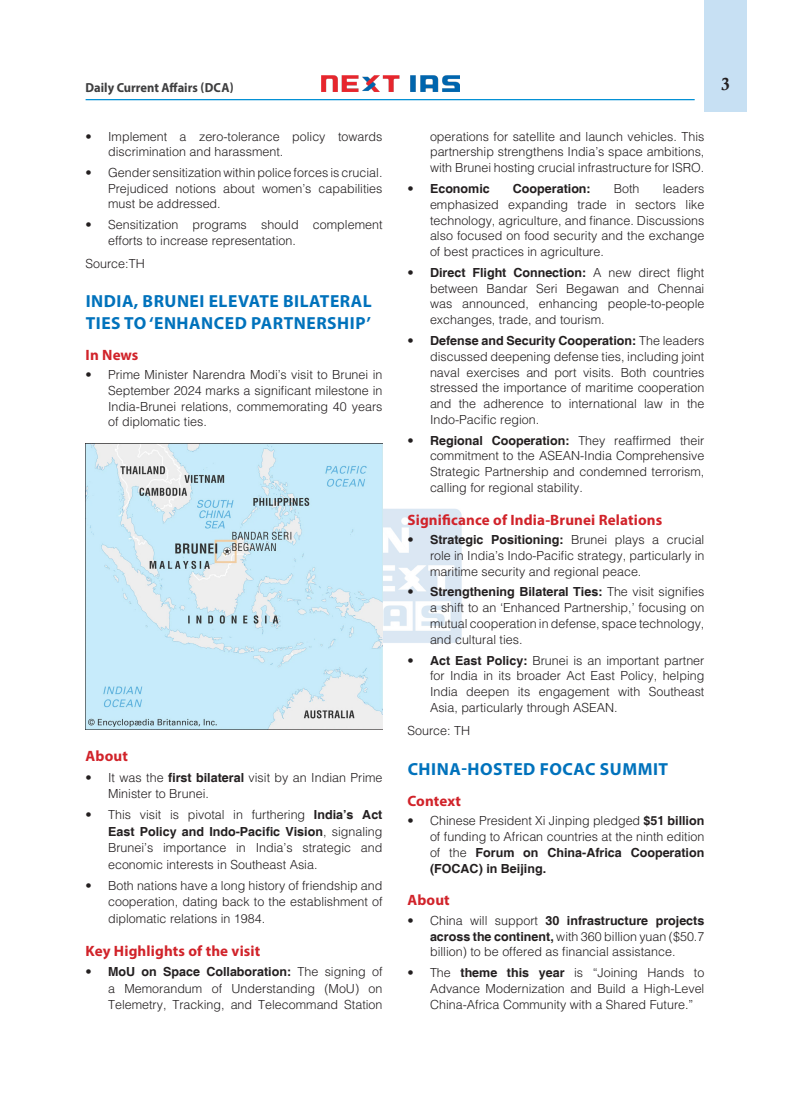
<style>
.page{position:relative;width:790px;height:1098px;background:#fff}
.page>*{position:absolute;margin:0;border:0;box-sizing:border-box;transform-origin:0 0}
.H-1{font:700 17.5px/21.6px "Myriad Pro";letter-spacing:.03em;color:#0072bc}
.t1{font:17.5px "Calis MT Bol";color:#231f20}
.H-2{font:700 15px "Myriad Pro";letter-spacing:.01em;color:#d1232a}
.t2{font:700 13.12px "Myriad Pro";color:#3e3e3f;scale:.95 1}
.body{font:300 12.5px/15.8px "Helvetica";color:#231f20;text-align:justify}
.t3{font:700 12.5px "Helvetica";color:#231f20}
.s1{font-weight:300}
.s2{font-weight:700}
</style>
<div class="page">
<div style="left:704px;top:0;width:42px;height:112px;background:#c7e0f3"></div>
<img style="left:321px;top:76px;width:138px;height:15px">
<hr style="left:86px;top:99px;width:608px;height:1px;background:#008fd5">
<img style="left:382px;top:506px;width:80px;height:140px">
<img style="left:86px;top:443px;width:296px;height:286px">
<p class="t2" style="left:86px;top:79px;width:157px">Daily Current Affairs (DCA)</p>
<h1 class="t1" style="left:720px;top:74px;width:10px">3</h1>
<p class="body" style="left:108px;top:128px;width:276px;text-indent:-22px">• Implement a zero-tolerance policy towards discrimination and harassment.</p>
<p class="body" style="left:108px;top:164px;width:276px;text-indent:-22px">• Gender sensitization within police forces is crucial.<br>Prejudiced notions about women’s capabilities must be addressed.</p>
<p class="body" style="left:108px;top:216px;width:276px;text-indent:-22px">• Sensitization programs should complement efforts to increase representation.</p>
<p class="body" style="left:86px;top:255px;width:61px">Source:TH</p>
<p class="H-1" style="left:86px;top:290px;width:287px">INDIA, BRUNEI ELEVATE BILATERAL<br>TIES TO ‘ENHANCED PARTNERSHIP’</p>
<p class="H-2" style="left:86px;top:345px;width:54px">In News</p>
<p class="body" style="left:108px;top:367px;width:276px;text-indent:-22px">• Prime Minister Narendra Modi’s visit to Brunei in September 2024 marks a significant milestone in India-Brunei relations, commemorating 40 years of diplomatic ties.</p>
<p class="body" style="left:430px;top:128px;width:276px">operations for satellite and launch vehicles. This partnership strengthens India’s space ambitions, with Brunei hosting crucial infrastructure for ISRO.</p>
<p class="t3" style="left:407px;top:181px;width:84px"><span class="s1">•</span> Economic</p>
<p class="t3" style="left:512px;top:181px;width:79px">Cooperation:</p>
<p class="body" style="left:613px;top:180px;width:27px">Both</p>
<p class="body" style="left:430px;top:180px;width:276px;text-indent:232px">leaders emphasized expanding trade in sectors like technology, agriculture, and finance. Discussions also focused on food security and the exchange of best practices in agriculture.</p>
<p class="body" style="left:430px;top:264px;width:276px;text-indent:-22px">• <span class="s2">Direct Flight Connection:</span> A new direct flight between Bandar Seri Begawan and Chennai was announced, enhancing people-to-people exchanges, trade, and tourism.</p>
<p class="body" style="left:430px;top:332px;width:276px;text-indent:-22px">• <span class="s2">Defense and Security Cooperation:</span> The leaders discussed deepening defense ties, including joint naval exercises and port visits. Both countries stressed the importance of maritime cooperation and the adherence to international law in the Indo-Pacific region.</p>
<p class="body" style="left:430px;top:432px;width:276px;text-indent:-22px">• <span class="s2">Regional Cooperation:</span> They reaffirmed their commitment to the ASEAN-India Comprehensive Strategic Partnership and condemned terrorism, calling for regional stability.</p>
<p class="H-2" style="left:407px;top:509px;width:256px">Significance of India-Brunei Relations</p>
<p class="body" style="left:430px;top:531px;width:276px;text-indent:-22px">• <span class="s2">Strategic Positioning:</span> Brunei plays a crucial role in India’s Indo-Pacific strategy, particularly in maritime security and regional peace.</p>
<p class="body" style="left:430px;top:583px;width:276px;text-indent:-22px">• <span class="s2">Strengthening Bilateral Ties:</span> The visit signifies a shift to an ‘Enhanced Partnership,’ focusing on mutual cooperation in defense, space technology, and cultural ties.</p>
<p class="body" style="left:430px;top:652px;width:276px;text-indent:-22px">• <span class="s2">Act East Policy:</span> Brunei is an important partner for India in its broader Act East Policy, helping India deepen its engagement with Southeast Asia, particularly through ASEAN.</p>
<p class="body" style="left:407px;top:722px;width:64px">Source: TH</p>
<p class="H-1" style="left:407px;top:757px;width:262px">CHINA-HOSTED FOCAC SUMMIT</p>
<p class="H-2" style="left:407px;top:791px;width:55px">Context</p>
<p class="body" style="left:430px;top:812px;width:276px;text-indent:-22px">• Chinese President Xi Jinping pledged <span class="s2">$51 billion </span>of funding to African countries at the ninth edition of the <span class="s2">Forum on China-Africa Cooperation (FOCAC) in Beijing.</span></p>
<p class="H-2" style="left:407px;top:890px;width:44px">About</p>
<p class="body" style="left:430px;top:912px;width:276px;text-indent:-22px">• China will support <span class="s2">30 infrastructure projects across the continent,</span> with 360 billion yuan ($50.7 billion) to be offered as financial assistance.</p>
<p class="body" style="left:430px;top:964px;width:276px;text-indent:-22px">• The <span class="s2">theme this year</span> is “Joining Hands to Advance Modernization and Build a High-Level China-Africa Community with a Shared Future.”</p>
<p class="H-2" style="left:86px;top:746px;width:44px">About</p>
<p class="body" style="left:108px;top:768px;width:276px;line-height:16.4px;text-indent:-22px">• It was the <span class="s2">first bilateral</span> visit by an Indian Prime<br>Minister to Brunei.</p>
<p class="body" style="left:108px;top:806px;width:276px;line-height:16.4px;text-indent:-22px">• This visit is pivotal in furthering <span class="s2">India’s Act East Policy and Indo-Pacific Vision</span>, signaling Brunei’s importance in India’s strategic and economic interests in Southeast Asia.</p>
<p class="body" style="left:108px;top:877px;width:276px;line-height:16.4px;text-indent:-22px">• Both nations have a long history of friendship and cooperation, dating back to the establishment of diplomatic relations in 1984.</p>
<p class="H-2" style="left:86px;top:941px;width:176px">Key Highlights of the visit</p>
<p class="body" style="left:108px;top:963px;width:276px;line-height:16.4px;text-indent:-22px">• <span class="s2">MoU on Space Collaboration:</span> The signing of a Memorandum of Understanding (MoU) on Telemetry, Tracking, and Telecommand Station</p>
</div>
